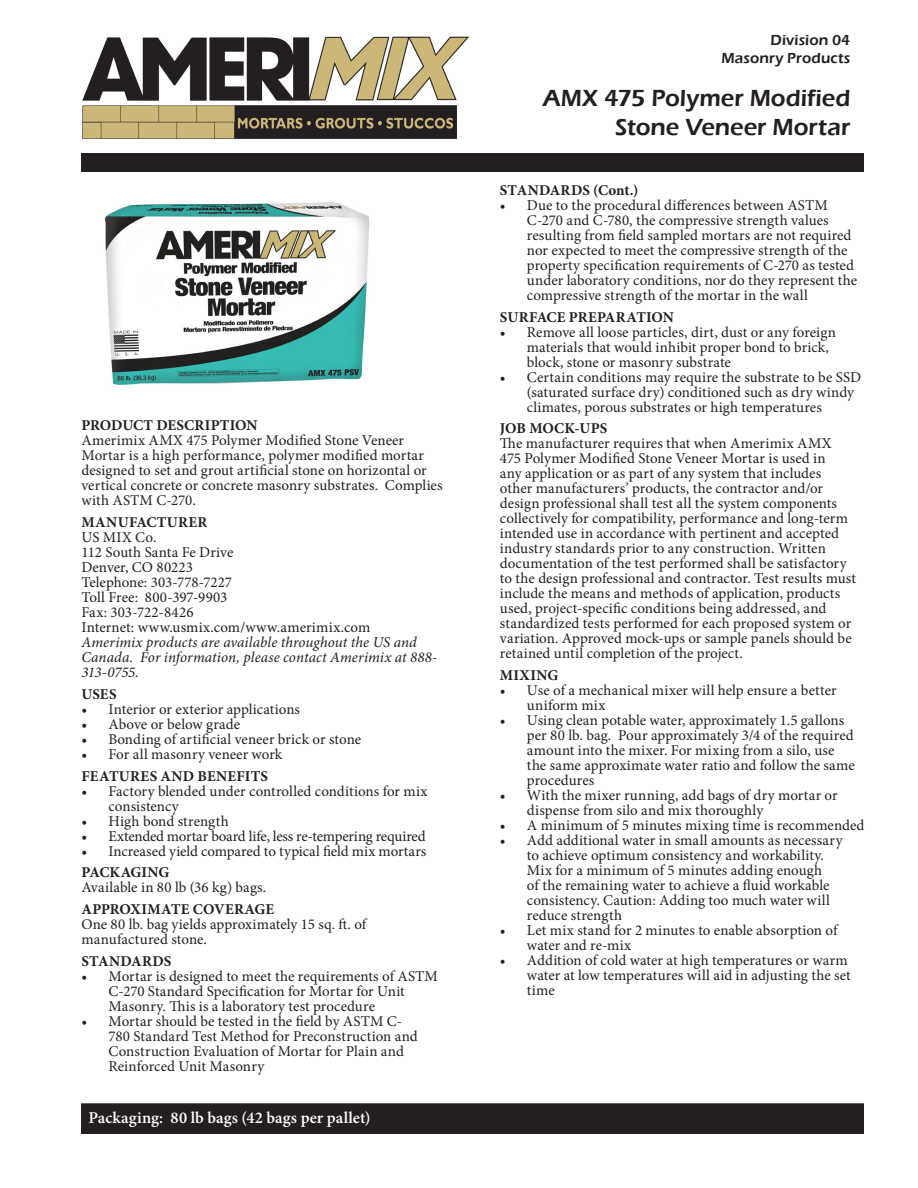
<style>
.page{position:relative;width:918px;height:1188px;background:#fff}
.page>*{position:absolute;margin:0;border:0;box-sizing:border-box;transform-origin:0 0}
.Main_Sub_Headings{font:600 24px/28.8px "Eras ITC";color:#231f20;text-align:right}
.t1{font:600 16.5px "Minion Pro";color:#fff}
.Body_Text{font:15px/15px "Minion Pro";color:#231f20}
.Body_Text-2{font:italic 15px/15px "Minion Pro";letter-spacing:.005em;color:#231f20}
.Body_Text-3{font:700 15px "Minion Pro";letter-spacing:.01em;color:#231f20}
.Body_Text_Heading{font:15px/15px "Minion Pro";color:#231f20}
.Body_Text_Heading-2{font:700 15px "Minion Pro";letter-spacing:.005em;color:#231f20}
.Main_Sub_Headings-2{font:600 15px "Eras ITC";letter-spacing:.01em;color:#231f20}
</style>
<div class="page">
<div style="left:81px;top:1103px;width:783px;height:31px;background:#231f20;border:2px solid #231f20"></div>
<img style="left:82px;top:36px;width:387px;height:103px">
<div style="left:81px;top:153px;width:783px;height:19px;background:#231f20"></div>
<img style="left:104px;top:202px;width:266px;height:183px">
<p class="Body_Text-3" style="left:81px;top:415px;width:178px">PRODUCT DESCRIPTION</p>
<p class="Body_Text" style="left:81px;top:433px;width:363px">Amerimix AMX 475 Polymer Modified Stone Veneer Mortar is a high performance, polymer modified mortar designed to set and grout artificial stone on horizontal or vertical concrete or concrete masonry substrates. Complies with ASTM C-270.</p>
<p class="Body_Text-3" style="left:81px;top:512px;width:127px">MANUFACTURER</p>
<p class="Body_Text" style="left:81px;top:530px;width:76px">US MIX Co.</p>
<p class="Body_Text" style="left:81px;top:545px;width:153px">112 South Santa Fe Drive</p>
<p class="Body_Text" style="left:81px;top:560px;width:113px">Denver, CO 80223</p>
<p class="Body_Text" style="left:81px;top:575px;width:152px">Telephone: 303-778-7227</p>
<p class="Body_Text" style="left:81px;top:590px;width:147px">Toll Free: 800-397-9903</p>
<p class="Body_Text" style="left:81px;top:605px;width:114px">Fax: 303-722-8426</p>
<p class="Body_Text" style="left:81px;top:620px;width:290px">Internet: www.usmix.com/www.amerimix.com</p>
<p class="Body_Text-2" style="left:81px;top:635px;width:357px">Amerimix products are available throughout the US and<br>Canada. For information, please contact Amerimix at 888-<br>313-0755.</p>
<p class="Body_Text-3" style="left:81px;top:684px;width:37px">USES</p>
<p class="Body_Text" style="left:81px;top:702px;width:220px">• Interior or exterior applications</p>
<p class="Body_Text" style="left:81px;top:717px;width:160px">• Above or below grade</p>
<p class="Body_Text" style="left:81px;top:732px;width:281px">• Bonding of artificial veneer brick or stone</p>
<p class="Body_Text" style="left:81px;top:747px;width:202px">• For all masonry veneer work</p>
<p class="Body_Text-3" style="left:81px;top:765px;width:188px">FEATURES AND BENEFITS</p>
<p class="Body_Text" style="left:108px;top:783px;width:321px;text-indent:-27px">• Factory blended under controlled conditions for mix consistency</p>
<p class="Body_Text" style="left:81px;top:813px;width:149px">• High bond strength</p>
<p class="Body_Text" style="left:81px;top:828px;width:346px">• Extended mortar board life, less re-tempering required</p>
<p class="Body_Text" style="left:81px;top:843px;width:346px">• Increased yield compared to typical field mix mortars</p>
<p class="Body_Text-3" style="left:81px;top:862px;width:89px">PACKAGING</p>
<p class="Body_Text" style="left:81px;top:880px;width:186px">Available in 80 lb (36 kg) bags.</p>
<p class="Body_Text_Heading-2" style="left:81px;top:899px;width:194px">APPROXIMATE COVERAGE</p>
<p class="Body_Text_Heading" style="left:81px;top:917px;width:286px">One 80 lb. bag yields approximately 15 sq. ft. of manufactured stone.</p>
<p class="Body_Text_Heading-2" style="left:81px;top:951px;width:92px">STANDARDS</p>
<p class="Body_Text" style="left:108px;top:969px;width:331px;text-indent:-27px">• Mortar is designed to meet the requirements of ASTM<br>C-270 Standard Specification for Mortar for Unit<br>Masonry. This is a laboratory test procedure</p>
<p class="Body_Text" style="left:108px;top:1014px;width:311px;text-indent:-27px">• Mortar should be tested in the field by ASTM C-780 Standard Test Method for Preconstruction and Construction Evaluation of Mortar for Plain and Reinforced Unit Masonry</p>
<p class="t1" style="left:88px;top:1106px;width:284px">Packaging: 80 lb bags (42 bags per pallet)</p>
<p class="Main_Sub_Headings-2" style="left:771px;top:32px;width:81px">Division 04</p>
<p class="Main_Sub_Headings-2" style="left:722px;top:50px;width:130px">Masonry Products</p>
<p class="Main_Sub_Headings" style="left:543px;top:84px;width:309px">AMX 475 Polymer Modified<br>Stone Veneer Mortar</p>
<p class="Body_Text_Heading-2" style="left:500px;top:179px;width:140px">STANDARDS (Cont.)</p>
<p class="Body_Text" style="left:527px;top:198px;width:332px;text-indent:-27px">• Due to the procedural differences between ASTM C-270 and C-780, the compressive strength values resulting from field sampled mortars are not required nor expected to meet the compressive strength of the property specification requirements of C-270 as tested under laboratory conditions, nor do they represent the compressive strength of the mortar in the wall</p>
<p class="Body_Text-3" style="left:500px;top:306px;width:176px">SURFACE PREPARATION</p>
<p class="Body_Text" style="left:527px;top:324px;width:310px;text-indent:-27px">• Remove all loose particles, dirt, dust or any foreign materials that would inhibit proper bond to brick, block, stone or masonry substrate</p>
<p class="Body_Text" style="left:527px;top:369px;width:336px;text-indent:-27px">• Certain conditions may require the substrate to be SSD (saturated surface dry) conditioned such as dry windy climates, porous substrates or high temperatures</p>
<p class="Body_Text-3" style="left:500px;top:418px;width:109px">JOB MOCK-UPS</p>
<p class="Body_Text" style="left:500px;top:436px;width:358px">The manufacturer requires that when Amerimix AMX 475 Polymer Modified Stone Veneer Mortar is used in<br>any application or as part of any system that includes other manufacturers’ products, the contractor and/or design professional shall test all the system components collectively for compatibility, performance and long-term intended use in accordance with pertinent and accepted industry standards prior to any construction. Written documentation of the test performed shall be satisfactory to the design professional and contractor. Test results must include the means and methods of application, products used, project-specific conditions being addressed, and standardized tests performed for each proposed system or variation. Approved mock-ups or sample panels should be retained until completion of the project.</p>
<p class="Body_Text-3" style="left:500px;top:665px;width:60px">MIXING</p>
<p class="Body_Text" style="left:527px;top:683px;width:311px;text-indent:-27px">• Use of a mechanical mixer will help ensure a better uniform mix</p>
<p class="Body_Text" style="left:527px;top:713px;width:329px;text-indent:-27px">• Using clean potable water, approximately 1.5 gallons per 80 lb. bag. Pour approximately 3/4 of the required amount into the mixer. For mixing from a silo, use the same approximate water ratio and follow the same procedures</p>
<p class="Body_Text" style="left:527px;top:788px;width:312px;text-indent:-27px">• With the mixer running, add bags of dry mortar or dispense from silo and mix thoroughly</p>
<p class="Body_Text" style="left:500px;top:818px;width:366px">• A minimum of 5 minutes mixing time is recommended</p>
<p class="Body_Text" style="left:527px;top:833px;width:317px;text-indent:-27px">• Add additional water in small amounts as necessary to achieve optimum consistency and workability.<br>Mix for a minimum of 5 minutes adding enough<br>of the remaining water to achieve a fluid workable consistency. Caution: Adding too much water will reduce strength</p>
<p class="Body_Text" style="left:527px;top:923px;width:312px;text-indent:-27px">• Let mix stand for 2 minutes to enable absorption of water and re-mix</p>
<p class="Body_Text" style="left:527px;top:953px;width:325px;text-indent:-27px">• Addition of cold water at high temperatures or warm water at low temperatures will aid in adjusting the set time</p>
</div>
